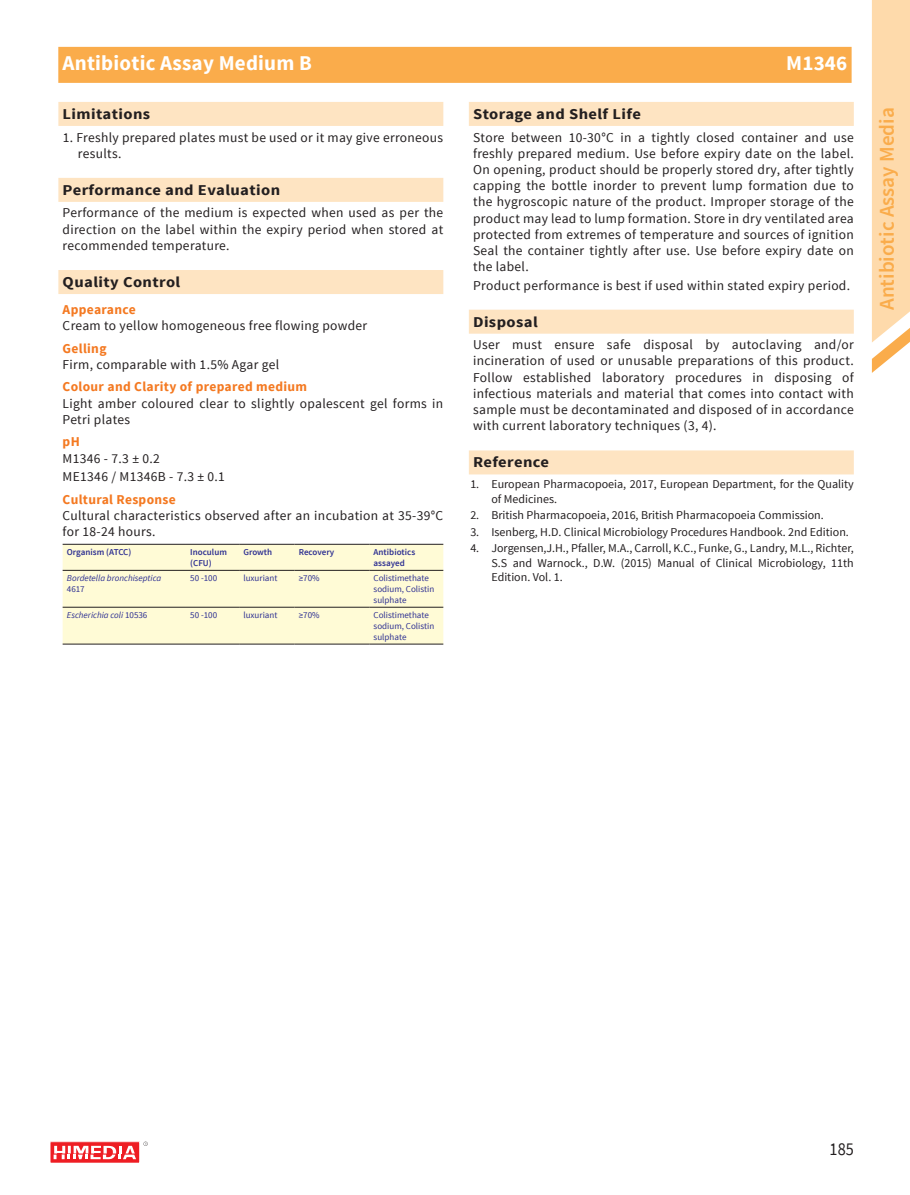
<style>
.page{position:relative;width:910px;height:1195px;background:#fff}
.page>*{position:absolute;margin:0;border:0;box-sizing:border-box;transform-origin:0 0}
.Heading{font:700 21px "Source Sans Pro";letter-spacing:.01em;color:#fff}
.t1{font:600 21px "Source Sans Pro";color:#faac4b}
.t2{font:18px "Source Sans Pro";color:#231f20;scale:.9 1}
.Sub_Heading{font:700 15px "Source Sans Pro";letter-spacing:.025em;color:#231f20;scale:1.1 1}
.Para_Text{font:13.5px/16.2px "Source Sans Pro";letter-spacing:.025em;color:#231f20}
.Para_Sub_Heading{font:700 13.5px "Source Sans Pro";letter-spacing:.025em;color:#f47921}
.Ref{font:12px/14.4px "Source Sans Pro";color:#231f20}
.Cultural_response_Ta{font:9px/10.8px "Source Sans Pro";color:#2e3092}
.Cultural_response_Ta-2{font:600 9px/10.8px "Source Sans Pro";color:#2e3092}
.Cultural_response_Ta-3{font:italic 9px "Source Sans Pro";color:#2e3092}
.s1{font-style:normal}
</style>
<div class="page">
<div style="left:50px;top:1141px;width:90px;height:22px;background:#ee1d23"></div>
<div style="left:50px;top:1141px;width:90px;height:22px;border:1px solid #fff"></div>
<svg style="left:54px;top:1145px;width:82px;height:14px"></svg>
<svg style="left:143px;top:1141px;width:5px;height:4px"></svg>
<div style="left:58px;top:47px;width:793px;height:36px;background:#faac4b"></div>
<div style="left:58px;top:102px;width:385px;height:24px;background:#fee4c2"></div>
<div style="left:58px;top:178px;width:385px;height:24px;background:#fee4c2"></div>
<div style="left:58px;top:270px;width:385px;height:24px;background:#fee4c2"></div>
<div style="left:63px;top:545px;width:380px;height:99px;background:#fffbd6"></div>
<hr style="left:63px;top:570px;width:123px;height:1px;background:#231f20">
<hr style="left:186px;top:570px;width:53px;height:1px;background:#231f20">
<hr style="left:239px;top:570px;width:55px;height:1px;background:#231f20">
<hr style="left:294px;top:570px;width:75px;height:1px;background:#231f20">
<hr style="left:369px;top:570px;width:74px;height:1px;background:#231f20">
<hr style="left:63px;top:607px;width:123px;height:1px;background:#231f20">
<hr style="left:186px;top:607px;width:53px;height:1px;background:#231f20">
<hr style="left:239px;top:607px;width:55px;height:1px;background:#231f20">
<hr style="left:294px;top:607px;width:75px;height:1px;background:#231f20">
<hr style="left:369px;top:607px;width:74px;height:1px;background:#231f20">
<hr style="left:63px;top:644px;width:123px;height:1px;background:#231f20">
<hr style="left:186px;top:644px;width:53px;height:1px;background:#231f20">
<hr style="left:239px;top:644px;width:55px;height:1px;background:#231f20">
<hr style="left:294px;top:644px;width:75px;height:1px;background:#231f20">
<hr style="left:369px;top:644px;width:74px;height:1px;background:#231f20">
<hr style="left:63px;top:544px;width:123px;height:1px;background:#231f20">
<hr style="left:186px;top:544px;width:53px;height:1px;background:#231f20">
<hr style="left:239px;top:544px;width:55px;height:1px;background:#231f20">
<hr style="left:294px;top:544px;width:75px;height:1px;background:#231f20">
<hr style="left:369px;top:544px;width:74px;height:1px;background:#231f20">
<div style="left:469px;top:102px;width:384px;height:24px;background:#fee4c2"></div>
<div style="left:469px;top:310px;width:384px;height:24px;background:#fee4c2"></div>
<div style="left:469px;top:450px;width:384px;height:24px;background:#fee4c2"></div>
<svg style="left:872px;top:0;width:38px;height:373px;background:#fddbae"></svg>
<p class="Heading" style="left:63px;top:50px;width:251px">Antibiotic Assay Medium B</p>
<p class="Heading" style="left:786px;top:50px;width:63px">M1346</p>
<p class="Sub_Heading" style="left:63px;top:104px;width:81px">Limitations</p>
<p class="Para_Text" style="left:78px;top:129px;width:367px;text-indent:-15px">1. Freshly prepared plates must be used or it may give erroneous results.</p>
<p class="Sub_Heading" style="left:63px;top:180px;width:199px">Performance and Evaluation</p>
<p class="Para_Text" style="left:63px;top:205px;width:382px;text-align:justify">Performance of the medium is expected when used as per the direction on the label within the expiry period when stored at recommended temperature.</p>
<p class="Sub_Heading" style="left:63px;top:272px;width:108px">Quality Control</p>
<p class="Para_Sub_Heading" style="left:63px;top:301px;width:75px">Appearance</p>
<p class="Para_Text" style="left:63px;top:318px;width:306px">Cream to yellow homogeneous free flowing powder</p>
<p class="Para_Sub_Heading" style="left:63px;top:339px;width:45px">Gelling</p>
<p class="Para_Text" style="left:63px;top:356px;width:218px">Firm, comparable with 1.5% Agar gel</p>
<p class="Para_Sub_Heading" style="left:63px;top:378px;width:246px">Colour and Clarity of prepared medium</p>
<p class="Para_Text" style="left:63px;top:395px;width:382px">Light amber coloured clear to slightly opalescent gel forms in<br>Petri plates</p>
<p class="Para_Sub_Heading" style="left:63px;top:433px;width:19px">pH</p>
<p class="Para_Text" style="left:63px;top:450px;width:99px">M1346 - 7.3 ± 0.2</p>
<p class="Para_Text" style="left:63px;top:468px;width:164px">ME1346 / M1346B - 7.3 ± 0.1</p>
<p class="Para_Sub_Heading" style="left:63px;top:490px;width:115px">Cultural Response</p>
<p class="Para_Text" style="left:63px;top:507px;width:382px">Cultural characteristics observed after an incubation at 35-39°C for 18-24 hours.</p>
<p class="Cultural_response_Ta-2" style="left:67px;top:547px;width:66px">Organism (ATCC)</p>
<p class="Cultural_response_Ta-2" style="left:190px;top:547px;width:38px">Inoculum (CFU)</p>
<p class="Cultural_response_Ta-2" style="left:243px;top:547px;width:30px">Growth</p>
<p class="Cultural_response_Ta-2" style="left:299px;top:547px;width:37px">Recovery</p>
<p class="Cultural_response_Ta-2" style="left:373px;top:547px;width:43px">Antibiotics</p>
<p class="Sub_Heading" style="left:473px;top:104px;width:154px">Storage and Shelf Life</p>
<p class="Para_Text" style="left:473px;top:129px;width:382px;text-align:justify">Store between 10-30°C in a tightly closed container and use freshly prepared medium. Use before expiry date on the label.<br>On opening, product should be properly stored dry, after tightly capping the bottle inorder to prevent lump formation due to the hygroscopic nature of the product. Improper storage of the product may lead to lump formation. Store in dry ventilated area protected from extremes of temperature and sources of ignition Seal the container tightly after use. Use before expiry date on the label.</p>
<p class="Para_Text" style="left:473px;top:277px;width:378px">Product performance is best if used within stated expiry period.</p>
<p class="Sub_Heading" style="left:473px;top:312px;width:60px">Disposal</p>
<p class="Para_Text" style="left:473px;top:337px;width:382px;text-align:justify">User must ensure safe disposal by autoclaving and/or incineration of used or unusable preparations of this product.<br>Follow established laboratory procedures in disposing of infectious materials and material that comes into contact with sample must be decontaminated and disposed of in accordance with current laboratory techniques (3, 4).</p>
<p class="Sub_Heading" style="left:473px;top:453px;width:71px">Reference</p>
<p class="Ref" style="left:491px;top:477px;width:364px;text-indent:-21px">1. European Pharmacopoeia, 2017, European Department, for the Quality of Medicines.</p>
<p class="Ref" style="left:470px;top:508px;width:355px">2. British Pharmacopoeia, 2016, British Pharmacopoeia Commission.</p>
<p class="Ref" style="left:470px;top:524px;width:380px">3. Isenberg, H.D. Clinical Microbiology Procedures Handbook. 2nd Edition.</p>
<p class="Ref" style="left:491px;top:541px;width:364px;text-align:justify;text-indent:-21px">4. Jorgensen,J.H., Pfaller, M.A., Carroll, K.C., Funke, G., Landry, M.L., Richter, S.S and Warnock., D.W. (2015) Manual of Clinical Microbiology, 11th Edition. Vol. 1.</p>
<p class="Cultural_response_Ta-2" style="left:373px;top:558px;width:33px">assayed</p>
<p class="Cultural_response_Ta" style="left:190px;top:573px;width:28px">50 -100</p>
<p class="Cultural_response_Ta" style="left:243px;top:573px;width:36px">luxuriant</p>
<p class="Cultural_response_Ta" style="left:299px;top:573px;width:22px">≥70%</p>
<p class="Cultural_response_Ta" style="left:373px;top:573px;width:57px">Colistimethate</p>
<p class="Cultural_response_Ta" style="left:373px;top:584px;width:62px">sodium, Colistin sulphate</p>
<p class="Cultural_response_Ta-3" style="left:67px;top:573px;width:96px">Bordetella bronchiseptica</p>
<p class="Cultural_response_Ta" style="left:67px;top:584px;width:19px">4617</p>
<p class="Cultural_response_Ta-3" style="left:67px;top:609px;width:82px">Escherichia coli <span class="s1">10536</span></p>
<p class="Cultural_response_Ta" style="left:190px;top:610px;width:28px">50 -100</p>
<p class="Cultural_response_Ta" style="left:243px;top:610px;width:36px">luxuriant</p>
<p class="Cultural_response_Ta" style="left:299px;top:610px;width:22px">≥70%</p>
<p class="Cultural_response_Ta" style="left:373px;top:610px;width:57px">Colistimethate</p>
<p class="Cultural_response_Ta" style="left:373px;top:620px;width:62px">sodium, Colistin sulphate</p>
<h1 class="t1" style="left:873px;top:310px;width:204px;rotate:-90deg">Antibiotic Assay Media</h1>
<h2 class="t2" style="left:829px;top:1137px;width:28px">185</h2>
</div>
